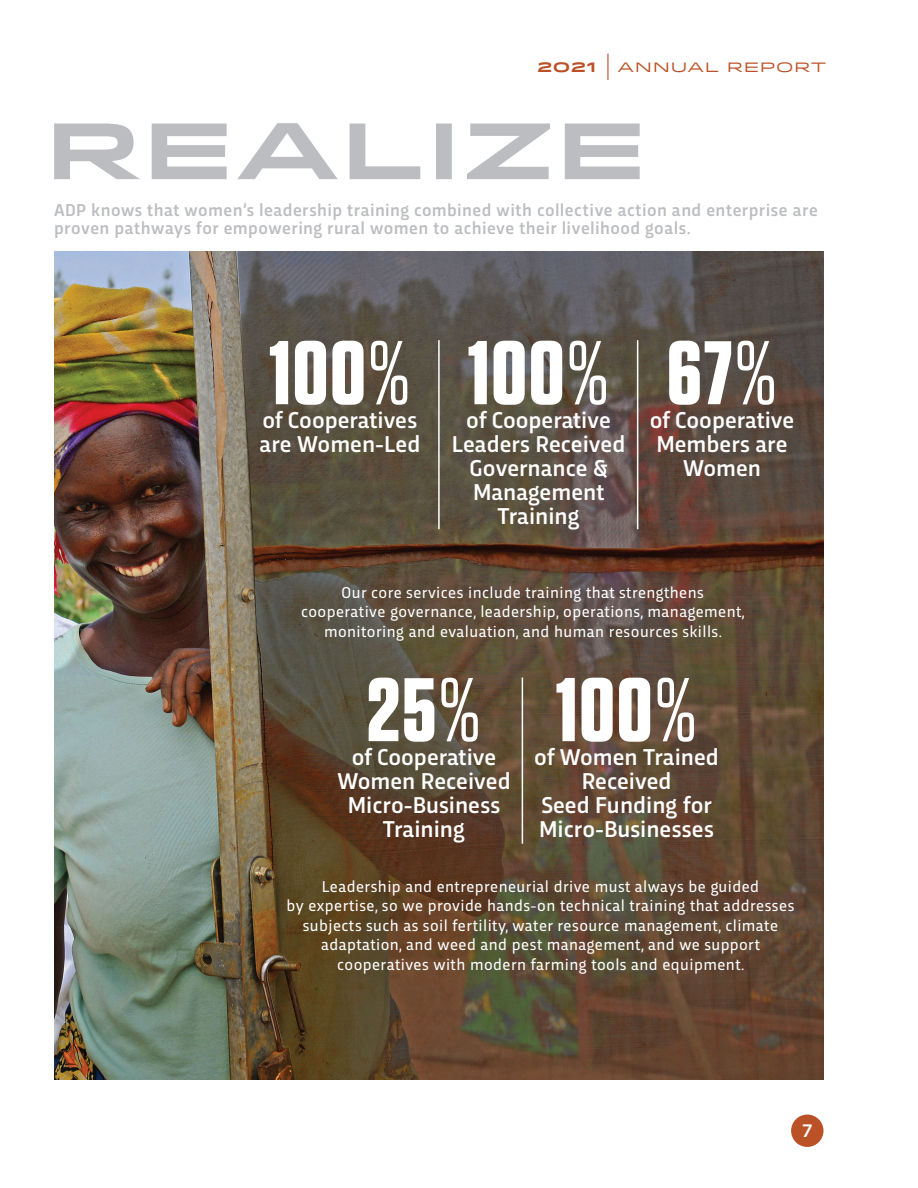
<style>
.page{position:relative;width:918px;height:1188px;background:#fff}
.page>*{position:absolute;margin:0;border:0;box-sizing:border-box;transform-origin:0 0}
.t1{font:700 90px "Tungsten";letter-spacing:.025em;color:#fff}
.t2{font:500 24px/24px "Trasandina";color:#fff;text-align:center}
.t3{font:500 18px/18px "Trasandina";letter-spacing:.025em;color:#bcbdc0}
.t4{font:500 18px "Gotham";color:#fff}
.t5{font:16.5px/19.5px "Trasandina";letter-spacing:.025em;color:#fff;text-align:center}
.t6{font:13.5px "Idlewild";letter-spacing:.05em;color:#bb5227}
.t7{font:700 13.5px "Idlewild";color:#bb5227}
.s1{font-weight:400}
</style>
<div class="page">
<hr style="left:607px;top:54px;width:2px;height:26px;background:#bb5227">
<div style="left:791px;top:1115px;width:33px;height:32px;background:#bb5227;border-radius:50%"></div>
<svg style="left:54px;top:123px;width:586px;height:56px"></svg>
<img style="left:54px;top:251px;width:770px;height:829px">
<hr style="left:438px;top:340px;width:2px;height:189px;background:#fff">
<hr style="left:637px;top:340px;width:1px;height:189px;background:#fff">
<hr style="left:522px;top:678px;width:1px;height:166px;background:#fff">
<p class="t7" style="left:537px;top:57px;width:61px">2021</p>
<p class="t6" style="left:618px;top:57px;width:210px">ANNUAL REPORT</p>
<p class="t3" style="left:54px;top:200px;width:766px">ADP knows that women’s leadership training combined with collective action and enterprise are proven pathways for empowering rural women to achieve their livelihood goals.</p>
<h1 class="t1" style="left:269px;top:325px;width:143px">100<span class="s1">%</span></h1>
<h2 class="t2" style="left:260px;top:406px;width:162px;text-align:left">of Cooperatives are Women-Led</h2>
<h1 class="t1" style="left:468px;top:325px;width:143px">100<span class="s1">%</span></h1>
<h2 class="t2" style="left:452px;top:406px;width:175px">of Cooperative<br>Leaders Received<br>Governance &amp;<br>Management<br>Training</h2>
<h1 class="t1" style="left:667px;top:325px;width:111px">67<span class="s1">%</span></h1>
<h2 class="t2" style="left:650px;top:406px;width:146px">of Cooperative<br>Members are<br>Women</h2>
<p class="t5" style="left:301px;top:581px;width:445px">Our core services include training that strengthens cooperative governance, leadership, operations, management, monitoring and evaluation, and human resources skills.</p>
<h1 class="t1" style="left:367px;top:662px;width:115px">25<span class="s1">%</span></h1>
<h2 class="t2" style="left:337px;top:743px;width:175px">of Cooperative<br>Women Received<br>Micro-Business<br>Training</h2>
<h1 class="t1" style="left:556px;top:662px;width:143px">100<span class="s1">%</span></h1>
<h2 class="t2" style="left:534px;top:743px;width:186px">of Women Trained<br>Received<br>Seed Funding for<br>Micro-Businesses</h2>
<p class="t5" style="left:287px;top:875px;width:509px">Leadership and entrepreneurial drive must always be guided<br>by expertise, so we provide hands-on technical training that addresses subjects such as soil fertility, water resource management, climate adaptation, and weed and pest management, and we support cooperatives with modern farming tools and equipment.</p>
<p class="t4" style="left:802px;top:1119px;width:12px">7</p>
</div>
